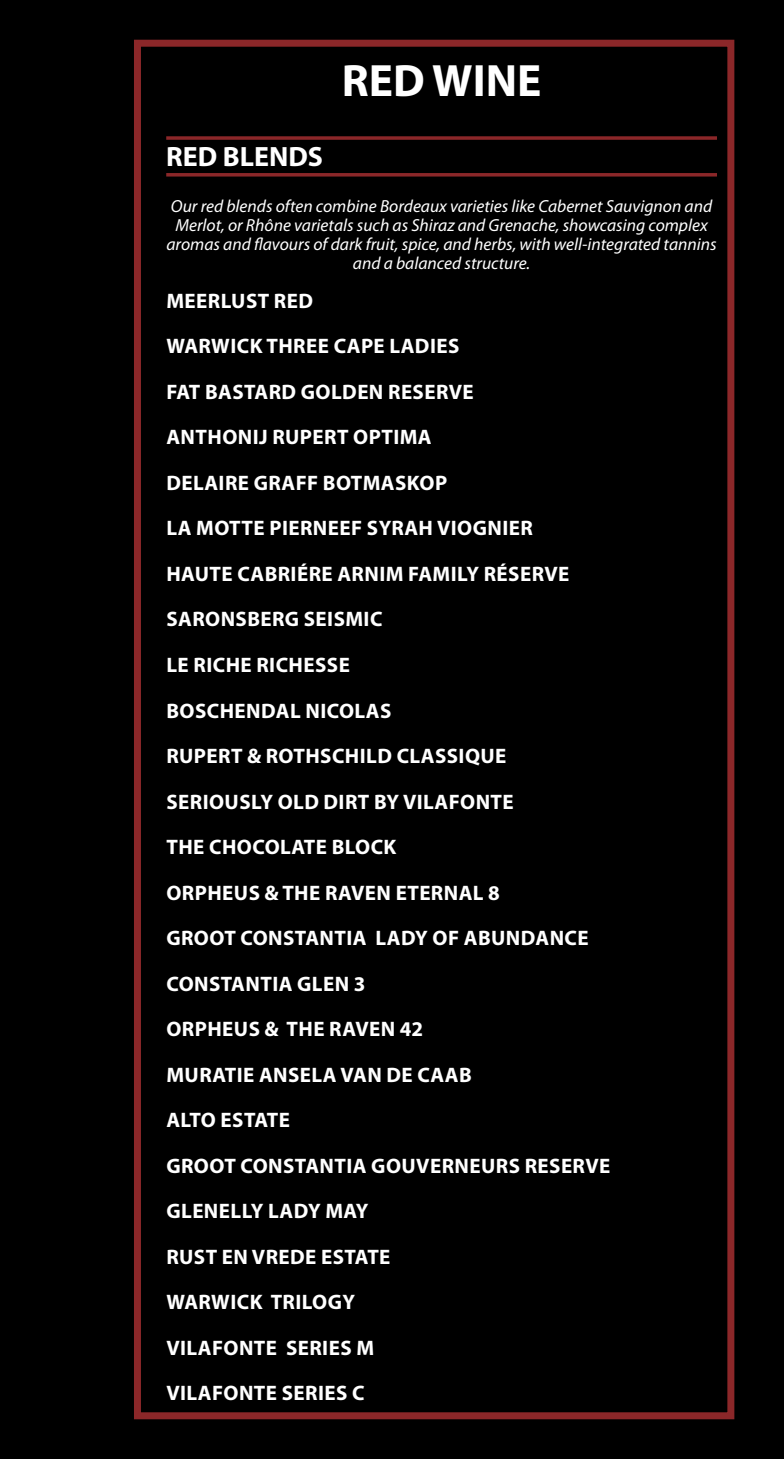
<style>
.page{position:relative;width:784px;height:1459px;background:#fff}
.page>*{position:absolute;margin:0;border:0;box-sizing:border-box;transform-origin:0 0}
.Sub_Heading_Sub{font:700 45.5px "Myriad Pro";color:#fff}
.t1{font:700 28px "Myriad Pro";color:#fff}
.Sub_Heading_Sub-2{font:700 21px "Myriad Pro";letter-spacing:.02em;color:#fff}
.latest_description{font:italic 17.5px/19.2px "Myriad Pro";color:#fff;text-align:center}
</style>
<div class="page">
<div style="left:0;top:0;width:784px;height:1458px;background:#000"></div>
<div style="left:134px;top:40px;width:600px;height:1379px;border:7px solid #8b2729"></div>
<svg style="left:166px;top:136px;width:551px;height:4px;background:#792123"></svg>
<hr style="left:166px;top:173px;width:551px;height:3px;background:#8b2729">
<p class="Sub_Heading_Sub" style="left:342px;top:51px;width:201px">RED WINE</p>
<p class="t1" style="left:166px;top:138px;width:158px">RED BLENDS</p>
<p class="latest_description" style="left:166px;top:196px;width:552px">Our red blends often combine Bordeaux varieties like Cabernet Sauvignon and Merlot, or Rhône varietals such as Shiraz and Grenache, showcasing complex aromas and flavours of dark fruit, spice, and herbs, with well-integrated tannins and a balanced structure.</p>
<p class="Sub_Heading_Sub-2" style="left:166px;top:287px;width:148px">MEERLUST RED</p>
<p class="Sub_Heading_Sub-2" style="left:166px;top:332px;width:294px">WARWICK THREE CAPE LADIES</p>
<p class="Sub_Heading_Sub-2" style="left:166px;top:378px;width:309px">FAT BASTARD GOLDEN RESERVE</p>
<p class="Sub_Heading_Sub-2" style="left:166px;top:423px;width:267px">ANTHONIJ RUPERT OPTIMA</p>
<p class="Sub_Heading_Sub-2" style="left:166px;top:469px;width:282px">DELAIRE GRAFF BOTMASKOP</p>
<p class="Sub_Heading_Sub-2" style="left:166px;top:514px;width:368px">LA MOTTE PIERNEEF SYRAH VIOGNIER</p>
<p class="Sub_Heading_Sub-2" style="left:166px;top:560px;width:404px">HAUTE CABRIÉRE ARNIM FAMILY RÉSERVE</p>
<p class="Sub_Heading_Sub-2" style="left:166px;top:605px;width:218px">SARONSBERG SEISMIC</p>
<p class="Sub_Heading_Sub-2" style="left:166px;top:651px;width:185px">LE RICHE RICHESSE</p>
<p class="Sub_Heading_Sub-2" style="left:166px;top:696px;width:226px">BOSCHENDAL NICOLAS</p>
<p class="Sub_Heading_Sub-2" style="left:166px;top:742px;width:341px">RUPERT &amp; ROTHSCHILD CLASSIQUE</p>
<p class="Sub_Heading_Sub-2" style="left:166px;top:787px;width:349px">SERIOUSLY OLD DIRT BY VILAFONTE</p>
<p class="Sub_Heading_Sub-2" style="left:166px;top:833px;width:232px">THE CHOCOLATE BLOCK</p>
<p class="Sub_Heading_Sub-2" style="left:166px;top:878px;width:335px">ORPHEUS &amp; THE RAVEN ETERNAL 8</p>
<p class="Sub_Heading_Sub-2" style="left:166px;top:924px;width:424px">GROOT CONSTANTIA LADY OF ABUNDANCE</p>
<p class="Sub_Heading_Sub-2" style="left:166px;top:969px;width:200px">CONSTANTIA GLEN 3</p>
<p class="Sub_Heading_Sub-2" style="left:166px;top:1015px;width:258px">ORPHEUS &amp; THE RAVEN 42</p>
<p class="Sub_Heading_Sub-2" style="left:166px;top:1060px;width:307px">MURATIE ANSELA VAN DE CAAB</p>
<p class="Sub_Heading_Sub-2" style="left:166px;top:1106px;width:125px">ALTO ESTATE</p>
<p class="Sub_Heading_Sub-2" style="left:166px;top:1151px;width:445px">GROOT CONSTANTIA GOUVERNEURS RESERVE</p>
<p class="Sub_Heading_Sub-2" style="left:166px;top:1197px;width:203px">GLENELLY LADY MAY</p>
<p class="Sub_Heading_Sub-2" style="left:166px;top:1242px;width:226px">RUST EN VREDE ESTATE</p>
<p class="Sub_Heading_Sub-2" style="left:166px;top:1288px;width:190px">WARWICK TRILOGY</p>
<p class="Sub_Heading_Sub-2" style="left:166px;top:1333px;width:209px">VILAFONTE SERIES M</p>
<p class="Sub_Heading_Sub-2" style="left:166px;top:1379px;width:200px">VILAFONTE SERIES C</p>
</div>
